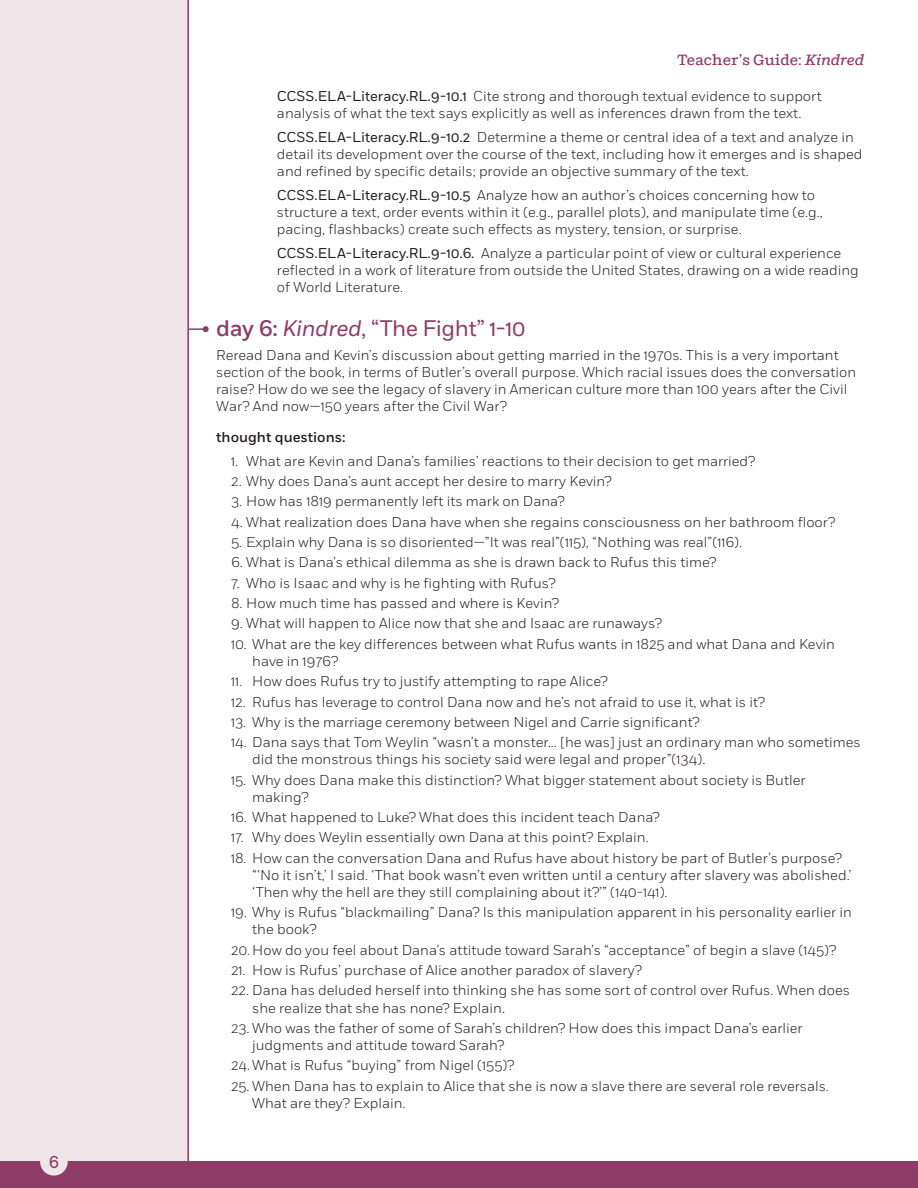
<style>
.page{position:relative;width:918px;height:1188px;background:#fff}
.page>*{position:absolute;margin:0;border:0;box-sizing:border-box;transform-origin:0 0}
.t1{font:22.5px "Fort";letter-spacing:-.02em;color:#8d3c67}
.t2{font:18px "Akzidenz Std";color:#8d3c67}
.t3{font:500 15px "Shift";color:#8d3c67}
.t4{font:300 14.25px/17.1px "Fort";color:#231f20}
.t5{font:500 14.25px "Fort";color:#231f20}
.s1{font-style:italic}
.s2{font-weight:400}
.s3{font-weight:500}
</style>
<div class="page">
<hr style="left:140px;top:328px;width:66px;height:2px;background:#8d3c67">
<svg style="left:203px;top:326px;width:6px;height:6px"></svg>
<div style="left:0;top:0;width:188px;height:1167px;background:#efe5e9"></div>
<hr style="left:187px;top:0;width:2px;height:1188px;background:#8d3c67">
<div style="left:0;top:1162px;width:918px;height:26px;background:#8d3c67"></div>
<div style="left:40px;top:1148px;width:28px;height:28px;background:#efe5e9;border-radius:50%"></div>
<p class="t2" style="left:49px;top:1151px;width:12px">6</p>
<p class="t3" style="left:677px;top:51px;width:188px">Teacher’s Guide: <span class="s1">Kindred</span></p>
<p class="t4" style="left:277px;top:87px;width:546px"><span class="s2">CCSS.ELA-Literacy.RL.9-10.1</span> Cite strong and thorough textual evidence to support analysis of what the text says explicitly as well as inferences drawn from the text.</p>
<p class="t4" style="left:277px;top:128px;width:587px"><span class="s2">CCSS.ELA-Literacy.RL.9-10.2</span> Determine a theme or central idea of a text and analyze in detail its development over the course of the text, including how it emerges and is shaped and refined by specific details; provide an objective summary of the text.</p>
<p class="t4" style="left:277px;top:186px;width:547px"><span class="s2">CCSS.ELA-Literacy.RL.9-10.5</span> Analyze how an author’s choices concerning how to structure a text, order events within it (e.g., parallel plots), and manipulate time (e.g., pacing, flashbacks) create such effects as mystery, tension, or surprise.</p>
<p class="t4" style="left:277px;top:244px;width:583px"><span class="s2">CCSS.ELA-Literacy.RL.9-10.6.</span> Analyze a particular point of view or cultural experience reflected in a work of literature from outside the United States, drawing on a wide reading of World Literature.</p>
<h1 class="t1" style="left:216px;top:315px;width:311px"><span class="s3">day 6:</span> <span class="s1">Kindred</span>, “The Fight” 1-10</h1>
<p class="t4" style="left:216px;top:347px;width:642px">Reread Dana and Kevin’s discussion about getting married in the 1970s. This is a very important section of the book, in terms of Butler’s overall purpose. Which racial issues does the conversation raise? How do we see the legacy of slavery in American culture more than 100 years after the Civil War? And now—150 years after the Civil War?</p>
<p class="t5" style="left:216px;top:428px;width:131px">thought questions:</p>
<p class="t4" style="left:231px;top:452px;width:526px">1. What are Kevin and Dana’s families’ reactions to their decision to get married?</p>
<p class="t4" style="left:231px;top:473px;width:382px">2. Why does Dana’s aunt accept her desire to marry Kevin?</p>
<p class="t4" style="left:231px;top:493px;width:335px">3. How has 1819 permanently left its mark on Dana?</p>
<p class="t4" style="left:231px;top:513px;width:606px">4. What realization does Dana have when she regains consciousness on her bathroom floor?</p>
<p class="t4" style="left:231px;top:534px;width:512px">5. Explain why Dana is so disoriented—”It was real”(115), “Nothing was real”(116).</p>
<p class="t4" style="left:231px;top:554px;width:487px">6. What is Dana’s ethical dilemma as she is drawn back to Rufus this time?</p>
<p class="t4" style="left:231px;top:574px;width:326px">7. Who is Isaac and why is he fighting with Rufus?</p>
<p class="t4" style="left:231px;top:595px;width:329px">8. How much time has passed and where is Kevin?</p>
<p class="t4" style="left:231px;top:615px;width:432px">9. What will happen to Alice now that she and Isaac are runaways?</p>
<p class="t4" style="left:252px;top:635px;width:584px;text-indent:-21px">10. What are the key differences between what Rufus wants in 1825 and what Dana and Kevin have in 1976?</p>
<p class="t4" style="left:231px;top:673px;width:378px">11. How does Rufus try to justify attempting to rape Alice?</p>
<p class="t4" style="left:231px;top:693px;width:535px">12. Rufus has leverage to control Dana now and he’s not afraid to use it, what is it?</p>
<p class="t4" style="left:231px;top:713px;width:470px">13. Why is the marriage ceremony between Nigel and Carrie significant?</p>
<p class="t4" style="left:252px;top:734px;width:610px;text-indent:-21px">14. Dana says that Tom Weylin “wasn’t a monster... [he was] just an ordinary man who sometimes did the monstrous things his society said were legal and proper”(134).</p>
<p class="t4" style="left:252px;top:771px;width:555px;text-indent:-21px">15. Why does Dana make this distinction? What bigger statement about society is Butler making?</p>
<p class="t4" style="left:231px;top:809px;width:430px">16. What happened to Luke? What does this incident teach Dana?</p>
<p class="t4" style="left:231px;top:829px;width:419px">17. Why does Weylin essentially own Dana at this point? Explain.</p>
<p class="t4" style="left:252px;top:849px;width:601px;text-indent:-21px">18. How can the conversation Dana and Rufus have about history be part of Butler’s purpose? “‘No it isn’t,’ I said. ‘That book wasn’t even written until a century after slavery was abolished.’ ‘Then why the hell are they still complaining about it?’” (140-141).</p>
<p class="t4" style="left:252px;top:904px;width:601px;text-indent:-21px">19. Why is Rufus “blackmailing” Dana? Is this manipulation apparent in his personality earlier in the book?</p>
<p class="t4" style="left:231px;top:941px;width:607px">20.How do you feel about Dana’s attitude toward Sarah’s “acceptance” of begin a slave (145)?</p>
<p class="t4" style="left:231px;top:962px;width:412px">21. How is Rufus’ purchase of Alice another paradox of slavery?</p>
<p class="t4" style="left:252px;top:982px;width:599px;text-indent:-21px">22. Dana has deluded herself into thinking she has some sort of control over Rufus. When does she realize that she has none? Explain.</p>
<p class="t4" style="left:252px;top:1019px;width:552px;text-indent:-21px">23. Who was the father of some of Sarah’s children? How does this impact Dana’s earlier judgments and attitude toward Sarah?</p>
<p class="t4" style="left:231px;top:1057px;width:285px">24.What is Rufus “buying” from Nigel (155)?</p>
<p class="t4" style="left:252px;top:1077px;width:578px;text-indent:-21px">25. When Dana has to explain to Alice that she is now a slave there are several role reversals.<br>What are they? Explain.</p>
</div>
